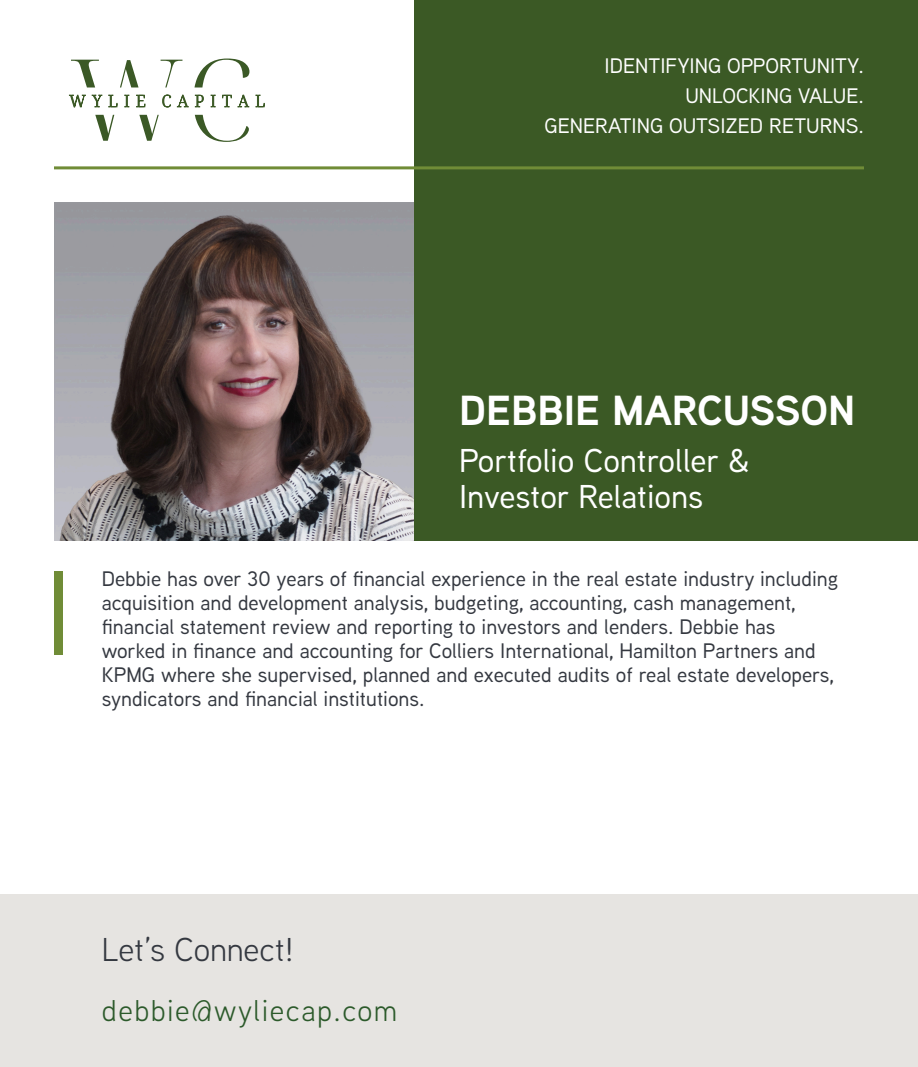
<style>
.page{position:relative;width:918px;height:1067px;background:#fff}
.page>*{position:absolute;margin:0;border:0;box-sizing:border-box;transform-origin:0 0}
._28_Content_C_Titillium_Web{font:700 42px "Aaux Next";color:#fff}
._22_Content_C_Titillium_Web{font:500 33px/36px "Aaux Next";color:#fff}
._22_Content_C_Titillium_Web-2{font:33px "Aaux Next";color:#343840}
._22_Content_C_Titillium_Web-3{font:30px "Aaux Next";letter-spacing:.05em;color:#2c5a2b}
._22_Content_Titillium_Web{font:500 21px/24px "Aaux Next";color:#343840}
.Title_02_Left{font:500 21px "Aaux Next";color:#fff}
</style>
<div class="page">
<img style="left:54px;top:202px;width:361px;height:338px">
<div style="left:415px;top:0;width:503px;height:540px;background:#3b5925"></div>
<hr style="left:54px;top:166px;width:810px;height:3px;background:#708c37">
<div style="left:54px;top:571px;width:9px;height:84px;background:#708c37"></div>
<svg style="left:120px;top:60px;width:19px;height:27px"></svg>
<svg style="left:71px;top:60px;width:28px;height:27px"></svg>
<svg style="left:95px;top:115px;width:19px;height:26px"></svg>
<svg style="left:139px;top:115px;width:20px;height:26px"></svg>
<svg style="left:161px;top:60px;width:21px;height:27px"></svg>
<svg style="left:194px;top:59px;width:55px;height:28px"></svg>
<svg style="left:195px;top:115px;width:54px;height:27px"></svg>
<svg style="left:69px;top:95px;width:17px;height:12px"></svg>
<svg style="left:92px;top:95px;width:10px;height:12px"></svg>
<svg style="left:108px;top:95px;width:9px;height:12px"></svg>
<svg style="left:124px;top:95px;width:5px;height:12px"></svg>
<svg style="left:136px;top:95px;width:9px;height:12px"></svg>
<svg style="left:162px;top:95px;width:9px;height:12px"></svg>
<svg style="left:177px;top:95px;width:12px;height:12px"></svg>
<svg style="left:195px;top:95px;width:9px;height:12px"></svg>
<svg style="left:211px;top:95px;width:5px;height:12px"></svg>
<svg style="left:222px;top:95px;width:10px;height:12px"></svg>
<svg style="left:238px;top:95px;width:11px;height:12px"></svg>
<svg style="left:256px;top:95px;width:9px;height:12px"></svg>
<div style="left:0;top:894px;width:918px;height:172px;background:#e6e4e1"></div>
<p class="Title_02_Left" style="left:605px;top:52px;width:261px">IDENTIFYING OPPORTUNITY.</p>
<p class="Title_02_Left" style="left:685px;top:82px;width:180px">UNLOCKING VALUE.</p>
<p class="Title_02_Left" style="left:545px;top:112px;width:321px">GENERATING OUTSIZED RETURNS.</p>
<p class="_28_Content_C_Titillium_Web" style="left:459px;top:380px;width:398px">DEBBIE MARCUSSON</p>
<p class="_22_Content_C_Titillium_Web" style="left:459px;top:441px;width:293px">Portfolio Controller &amp;<br>Investor Relations</p>
<p class="_22_Content_Titillium_Web" style="left:102px;top:566px;width:738px">Debbie has over 30 years of financial experience in the real estate industry including acquisition and development analysis, budgeting, accounting, cash management, financial statement review and reporting to investors and lenders. Debbie has worked in finance and accounting for Colliers International, Hamilton Partners and KPMG where she supervised, planned and executed audits of real estate developers, syndicators and financial institutions.</p>
<p class="_22_Content_C_Titillium_Web-2" style="left:102px;top:927px;width:194px">Let’s Connect!</p>
<p class="_22_Content_C_Titillium_Web-3" style="left:102px;top:990px;width:297px">debbie@wyliecap.com</p>
</div>
